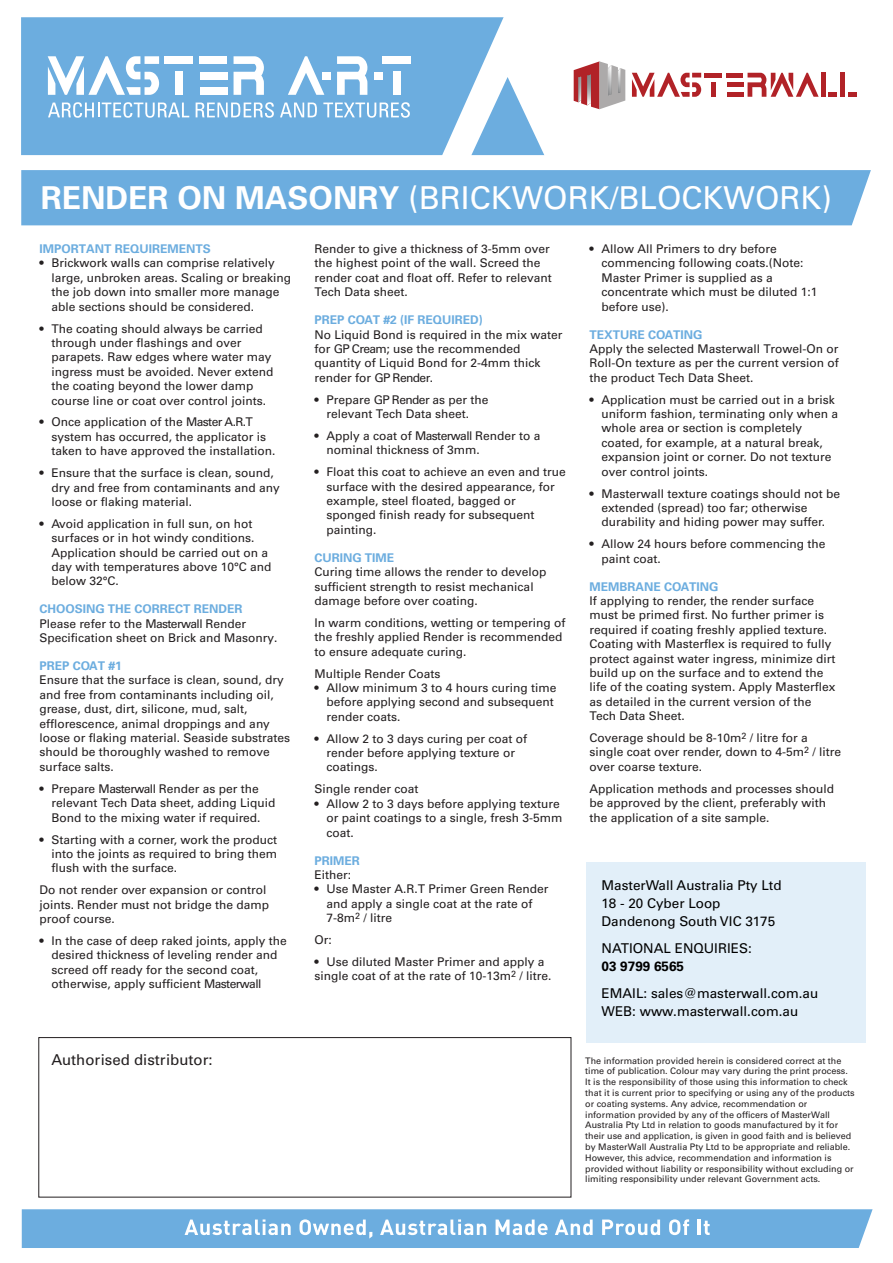
<style>
.page{position:relative;width:893px;height:1263px;background:#fff}
.page>*{position:absolute;margin:0;border:0;box-sizing:border-box;transform-origin:0 0}
.t1{font:31.5px "Univers LT Std";color:#fff}
.t2{font:15px "Univers LT Std";color:#231f20}
.t3{font:13.5px/18px "Univers LT Std";color:#000}
.t4{font:700 13.5px "Univers LT Std";color:#000}
.t5{font:12px/14.4px "Univers LT Std";color:#231f20}
.t6{font:700 12px "Univers LT Std";color:#6caddf}
.t7{font:9px/10.8px "Univers LT Std";color:#231f20}
.s1{font-weight:700}
</style>
<div class="page">
<svg style="left:22px;top:1209px;width:851px;height:39px;background:#7bb5e2"></svg>
<div style="left:21px;top:170px;width:850px;height:55px;background:#6caddf"></div>
<hr style="left:704px;top:73px;width:18px;height:4px;background:#b12227">
<div style="left:711px;top:82px;width:5px;height:15px;background:#b12227"></div>
<hr style="left:726px;top:73px;width:17px;height:4px;background:#b12227">
<div style="left:727px;top:82px;width:17px;height:5px;background:#b12227"></div>
<div style="left:727px;top:92px;width:17px;height:5px;background:#b12227"></div>
<div style="left:821px;top:73px;width:5px;height:24px;background:#b12227"></div>
<div style="left:829px;top:92px;width:8px;height:5px;background:#b12227"></div>
<div style="left:840px;top:73px;width:5px;height:24px;background:#b12227"></div>
<div style="left:848px;top:92px;width:8px;height:5px;background:#b12227"></div>
<svg style="left:632px;top:73px;width:69px;height:24px"></svg>
<svg style="left:747px;top:73px;width:72px;height:24px"></svg>
<div style="left:21px;top:17px;width:420px;height:138px;background:#6caddf"></div>
<svg style="left:48px;top:102px;width:141px;height:16px"></svg>
<svg style="left:196px;top:102px;width:78px;height:16px"></svg>
<svg style="left:280px;top:103px;width:37px;height:14px"></svg>
<svg style="left:323px;top:102px;width:87px;height:16px"></svg>
<div style="left:164px;top:56px;width:29px;height:8px;background:#fff"></div>
<div style="left:175px;top:72px;width:8px;height:23px;background:#fff"></div>
<div style="left:382px;top:56px;width:29px;height:8px;background:#fff"></div>
<div style="left:393px;top:72px;width:7px;height:23px;background:#fff"></div>
<div style="left:199px;top:56px;width:28px;height:8px;background:#fff"></div>
<div style="left:200px;top:72px;width:27px;height:7px;background:#fff"></div>
<div style="left:200px;top:87px;width:27px;height:8px;background:#fff"></div>
<svg style="left:288px;top:56px;width:36px;height:39px"></svg>
<svg style="left:48px;top:56px;width:111px;height:39px"></svg>
<svg style="left:234px;top:56px;width:30px;height:39px"></svg>
<svg style="left:337px;top:56px;width:30px;height:39px"></svg>
<div style="left:323px;top:72px;width:8px;height:7px;background:#fff"></div>
<div style="left:374px;top:72px;width:8px;height:7px;background:#fff"></div>
<svg style="left:441px;top:17px;width:184px;height:139px"></svg>
<div style="left:586px;top:862px;width:279px;height:181px;background:#e2eff9"></div>
<div style="left:38px;top:1037px;width:533px;height:160px;background:#fff;border:1px solid #231f20"></div>
<h1 class="t1" style="left:41px;top:179px;width:793px"><span class="s1">RENDER ON MASONRY</span> (BRICKWORK/BLOCKWORK)</h1>
<p class="t6" style="left:39px;top:242px;width:173px">IMPORTANT REQUIREMENTS</p>
<p class="t5" style="left:51px;top:256px;width:241px;text-indent:-12px">• Brickwork walls can comprise relatively large, unbroken areas. Scaling or breaking the job down into smaller more manage able sections should be considered.</p>
<p class="t5" style="left:51px;top:321px;width:224px;text-indent:-12px">• The coating should always be carried through under flashings and over parapets. Raw edges where water may ingress must be avoided. Never extend the coating beyond the lower damp course line or coat over control joints.</p>
<p class="t5" style="left:51px;top:415px;width:226px;text-indent:-12px">• Once application of the Master A.R.T system has occurred, the applicator is taken to have approved the installation.</p>
<p class="t5" style="left:51px;top:466px;width:230px;text-indent:-12px">• Ensure that the surface is clean, sound, dry and free from contaminants and any loose or flaking material.</p>
<p class="t5" style="left:51px;top:516px;width:222px;text-indent:-12px">• Avoid application in full sun, on hot surfaces or in hot windy conditions.<br>Application should be carried out on a day with temperatures above 10°C and below 32°C.</p>
<p class="t6" style="left:39px;top:602px;width:205px">CHOOSING THE CORRECT RENDER</p>
<p class="t5" style="left:39px;top:616px;width:240px">Please refer to the Masterwall Render<br>Specification sheet on Brick and Masonry.</p>
<p class="t6" style="left:39px;top:659px;width:84px">PREP COAT #1</p>
<p class="t5" style="left:39px;top:673px;width:252px">Ensure that the surface is clean, sound, dry and free from contaminants including oil, grease, dust, dirt, silicone, mud, salt, efflorescence, animal droppings and any loose or flaking material. Seaside substrates should be thoroughly washed to remove surface salts.</p>
<p class="t5" style="left:51px;top:781px;width:226px;text-indent:-12px">• Prepare Masterwall Render as per the relevant Tech Data sheet, adding Liquid<br>Bond to the mixing water if required.</p>
<p class="t5" style="left:51px;top:832px;width:227px;text-align:justify;text-indent:-12px">• Starting with a corner, work the product into the joints as required to bring them flush with the surface.</p>
<p class="t5" style="left:39px;top:883px;width:231px">Do not render over expansion or control joints. Render must not bridge the damp proof course.</p>
<p class="t5" style="left:51px;top:933px;width:237px;text-indent:-12px">• In the case of deep raked joints, apply the desired thickness of leveling render and screed off ready for the second coat, otherwise, apply sufficient Masterwall</p>
<p class="t2" style="left:52px;top:1051px;width:163px">Authorised distributor:</p>
<p class="t5" style="left:314px;top:242px;width:239px">Render to give a thickness of 3-5mm over the highest point of the wall. Screed the render coat and float off. Refer to relevant Tech Data sheet.</p>
<p class="t6" style="left:314px;top:313px;width:170px">PREP COAT #2 (IF REQUIRED)</p>
<p class="t5" style="left:314px;top:327px;width:249px">No Liquid Bond is required in the mix water for GP Cream; use the recommended quantity of Liquid Bond for 2-4mm thick render for GP Render.</p>
<p class="t5" style="left:326px;top:392px;width:164px;text-indent:-12px">• Prepare GP Render as per the relevant Tech Data sheet.</p>
<p class="t5" style="left:326px;top:429px;width:216px;text-indent:-12px">• Apply a coat of Masterwall Render to a nominal thickness of 3mm.</p>
<p class="t5" style="left:326px;top:465px;width:241px;text-indent:-12px">• Float this coat to achieve an even and true surface with the desired appearance, for example, steel floated, bagged or sponged finish ready for subsequent painting.</p>
<p class="t6" style="left:314px;top:550px;width:81px">CURING TIME</p>
<p class="t5" style="left:314px;top:565px;width:233px">Curing time allows the render to develop sufficient strength to resist mechanical damage before over coating.</p>
<p class="t5" style="left:314px;top:615px;width:252px">In warm conditions, wetting or tempering of the freshly applied Render is recommended to ensure adequate curing.</p>
<p class="t5" style="left:314px;top:666px;width:128px">Multiple Render Coats</p>
<p class="t5" style="left:326px;top:681px;width:232px;text-indent:-12px">• Allow minimum 3 to 4 hours curing time before applying second and subsequent render coats.</p>
<p class="t5" style="left:326px;top:731px;width:202px;text-indent:-12px">• Allow 2 to 3 days curing per coat of render before applying texture or coatings.</p>
<p class="t5" style="left:314px;top:782px;width:106px">Single render coat</p>
<p class="t5" style="left:326px;top:796px;width:237px;text-indent:-12px">• Allow 2 to 3 days before applying texture or paint coatings to a single, fresh 3-5mm coat.</p>
<p class="t6" style="left:314px;top:853px;width:47px">PRIMER</p>
<p class="t5" style="left:314px;top:867px;width:38px">Either:</p>
<p class="t5" style="left:326px;top:882px;width:224px;text-indent:-12px">• Use Master A.R.T Primer Green Render and apply a single coat at the rate of<br>7-8m<sup>2</sup> / litre</p>
<p class="t5" style="left:314px;top:933px;width:19px">Or:</p>
<p class="t5" style="left:314px;top:954px;width:239px">• Use diluted Master Primer and apply a single coat of at the rate of 10-13m<sup>2</sup> / litre.</p>
<p class="t5" style="left:601px;top:242px;width:218px;text-indent:-12px">• Allow All Primers to dry before commencing following coats.(Note:<br>Master Primer is supplied as a concentrate which must be diluted 1:1 before use).</p>
<p class="t6" style="left:589px;top:327px;width:115px">TEXTURE COATING</p>
<p class="t5" style="left:589px;top:342px;width:251px;text-align:justify">Apply the selected Masterwall Trowel-On or Roll-On texture as per the current version of the product Tech Data Sheet.</p>
<p class="t5" style="left:601px;top:392px;width:238px;text-indent:-12px">• Application must be carried out in a brisk uniform fashion, terminating only when a whole area or section is completely coated, for example, at a natural break, expansion joint or corner. Do not texture over control joints.</p>
<p class="t5" style="left:601px;top:486px;width:240px;text-indent:-12px">• Masterwall texture coatings should not be extended (spread) too far; otherwise durability and hiding power may suffer.</p>
<p class="t5" style="left:601px;top:537px;width:225px;text-indent:-12px">• Allow 24 hours before commencing the paint coat.</p>
<p class="t6" style="left:589px;top:579px;width:131px">MEMBRANE COATING</p>
<p class="t5" style="left:589px;top:594px;width:248px">If applying to render, the render surface must be primed first. No further primer is required if coating freshly applied texture.<br>Coating with Masterflex is required to fully protect against water ingress, minimize dirt build up on the surface and to extend the life of the coating system. Apply Masterflex as detailed in the current version of the Tech Data Sheet.</p>
<p class="t5" style="left:589px;top:731px;width:253px">Coverage should be 8-10m<sup>2</sup> / litre for a single coat over render, down to 4-5m<sup>2</sup> / litre over coarse texture.</p>
<p class="t5" style="left:589px;top:781px;width:246px">Application methods and processes should be approved by the client, preferably with the application of a site sample.</p>
<p class="t3" style="left:602px;top:876px;width:182px">MasterWall Australia Pty Ltd<br>18 - 20 Cyber Loop<br>Dandenong South VIC 3175</p>
<p class="t3" style="left:602px;top:939px;width:152px">NATIONAL ENQUIRIES:</p>
<p class="t4" style="left:602px;top:958px;width:84px">03 9799 6565</p>
<p class="t3" style="left:602px;top:984px;width:218px">EMAIL: sales@masterwall.com.au<br>WEB: www.masterwall.com.au</p>
<p class="t7" style="left:585px;top:1055px;width:271px">The information provided herein is considered correct at the time of publication. Colour may vary during the print process.<br>It is the responsibility of those using this information to check that it is current prior to specifying or using any of the products or coating systems. Any advice, recommendation or information provided by any of the officers of MasterWall Australia Pty Ltd in relation to goods manufactured by it for their use and application, is given in good faith and is believed by MasterWall Australia Pty Ltd to be appropriate and reliable.<br>However, this advice, recommendation and information is provided without liability or responsibility without excluding or limiting responsibility under relevant Government acts.</p>
</div>
